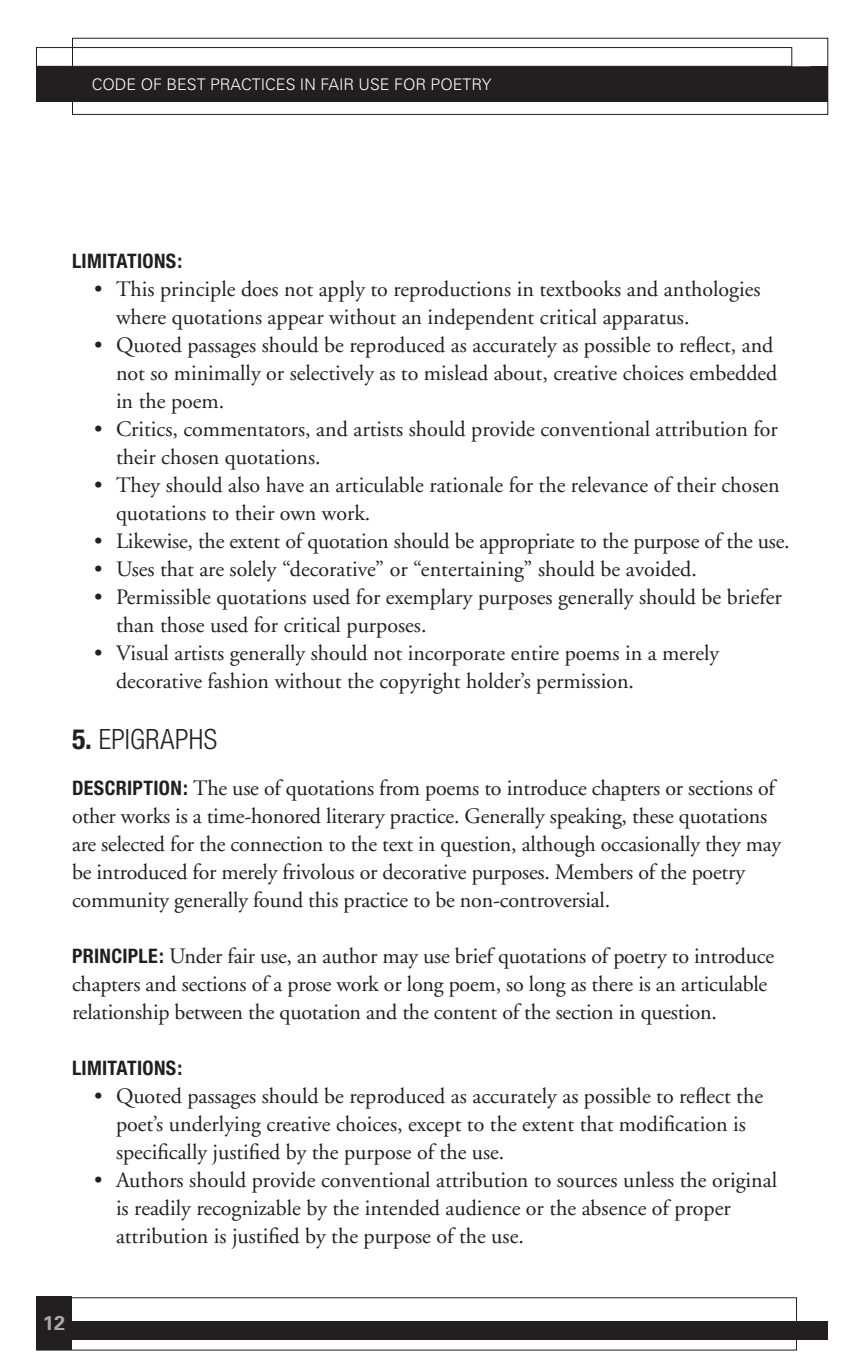
<style>
.page{position:relative;width:864px;height:1368px;background:#fff}
.page>*{position:absolute;margin:0;border:0;box-sizing:border-box;transform-origin:0 0}
.text{font:300 condensed 28px "Helvetica Neue";letter-spacing:.01em;color:#231f20}
.text-2{font:22px/28px "Adobe Garamond";color:#231f20}
.text-3{font:700 condensed 20px "Helvetica Neue";letter-spacing:.015em;color:#231f20}
.t1{font:700 20px "Univers";color:#a8a9ad}
.t2{font:300 16px "Univers";color:#fff}
.s1{font-weight:700}
.s2{font-family:"Helvetica Neue";font-weight:700;font-stretch:condensed;font-size:20px}
</style>
<div class="page">
<div style="left:36px;top:66px;width:792px;height:36px;background:#231f20"></div>
<div style="left:65px;top:1321px;width:763px;height:19px;background:#231f20"></div>
<div style="left:36px;top:1297px;width:36px;height:53px;background:#231f20"></div>
<div style="left:36px;top:47px;width:756px;height:20px;border:1px solid #231f20"></div>
<div style="left:72px;top:38px;width:756px;height:77px;border:1px solid #231f20"></div>
<p class="t2" style="left:92px;top:75px;width:401px">CODE OF BEST PRACTICES IN FAIR USE FOR POETRY</p>
<p class="text-3" style="left:72px;top:248px;width:112px">LIMITATIONS:</p>
<p class="text-2" style="left:116px;top:275px;width:646px;text-indent:-22px">• This principle does not apply to reproductions in textbooks and anthologies where quotations appear without an independent critical apparatus.</p>
<p class="text-2" style="left:116px;top:331px;width:663px;text-indent:-22px">• Quoted passages should be reproduced as accurately as possible to reflect, and not so minimally or selectively as to mislead about, creative choices embedded in the poem.</p>
<p class="text-2" style="left:116px;top:415px;width:663px;text-indent:-22px">• Critics, commentators, and artists should provide conventional attribution for their chosen quotations.</p>
<p class="text-2" style="left:116px;top:471px;width:665px;text-indent:-22px">• They should also have an articulable rationale for the relevance of their chosen quotations to their own work.</p>
<p class="text-2" style="left:94px;top:527px;width:697px">• Likewise, the extent of quotation should be appropriate to the purpose of the use.</p>
<p class="text-2" style="left:94px;top:555px;width:604px">• Uses that are solely “decorative” or “entertaining” should be avoided.</p>
<p class="text-2" style="left:116px;top:583px;width:667px;text-indent:-22px">• Permissible quotations used for exemplary purposes generally should be briefer than those used for critical purposes.</p>
<p class="text-2" style="left:116px;top:639px;width:605px;text-indent:-22px">• Visual artists generally should not incorporate entire poems in a merely decorative fashion without the copyright holder’s permission.</p>
<p class="text" style="left:72px;top:723px;width:147px"><span class="s1">5.</span> EPIGRAPHS</p>
<p class="text-2" style="left:72px;top:775px;width:711px"><span class="s2">DESCRIPTION:</span> The use of quotations from poems to introduce chapters or sections of other works is a time-honored literary practice. Generally speaking, these quotations are selected for the connection to the text in question, although occasionally they may be introduced for merely frivolous or decorative purposes. Members of the poetry community generally found this practice to be non-controversial.</p>
<p class="text-2" style="left:72px;top:943px;width:704px"><span class="s2">PRINCIPLE:</span> Under fair use, an author may use brief quotations of poetry to introduce chapters and sections of a prose work or long poem, so long as there is an articulable relationship between the quotation and the content of the section in question.</p>
<p class="text-3" style="left:72px;top:1056px;width:112px">LIMITATIONS:</p>
<p class="text-2" style="left:116px;top:1083px;width:649px;text-indent:-22px">• Quoted passages should be reproduced as accurately as possible to reflect the poet’s underlying creative choices, except to the extent that modification is specifically justified by the purpose of the use.</p>
<p class="text-2" style="left:116px;top:1167px;width:663px;text-indent:-22px">• Authors should provide conventional attribution to sources unless the original is readily recognizable by the intended audience or the absence of proper attribution is justified by the purpose of the use.</p>
<p class="t1" style="left:43px;top:1310px;width:24px">12</p>
</div>
